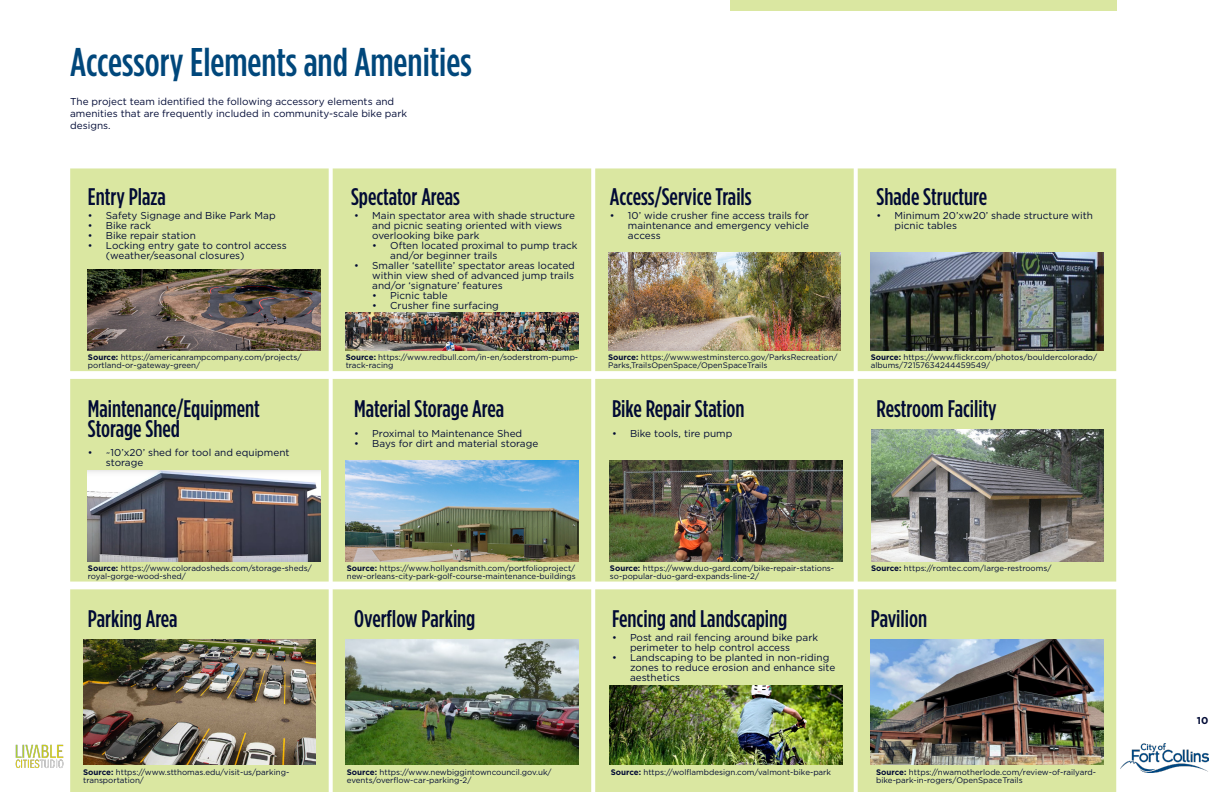
<style>
.page{position:relative;width:1224px;height:792px;background:#fff}
.page>*{position:absolute;margin:0;border:0;box-sizing:border-box;transform-origin:0 0}
.t1{font:500 40px "Gotham Condensed";color:#00477b}
.SubHeadings_Intro{font:500 24px/20px "Gotham Condensed";color:#010a35}
.Regular_Paragraph{font:10px/10px "Gotham";color:#010a35}
.Regular_Paragraph-2{font:700 10px "Gotham";color:#010a35}
.Source{font:8px/8px "Gotham";color:#010a35}
.s1{font-weight:700}
</style>
<div class="page">
<div style="left:859px;top:590px;width:256px;height:201px;background:#dae7a1"></div>
<div style="left:858px;top:589px;width:258px;height:203px;border:2px solid #dae7a1"></div>
<div style="left:595px;top:168px;width:259px;height:203px;background:#dae7a1;border:2px solid #dae7a1"></div>
<div style="left:595px;top:379px;width:259px;height:203px;background:#dae7a1;border:2px solid #dae7a1"></div>
<div style="left:596px;top:590px;width:257px;height:201px;background:#dae7a1"></div>
<div style="left:595px;top:589px;width:259px;height:203px;border:2px solid #dae7a1"></div>
<div style="left:858px;top:168px;width:258px;height:203px;background:#dae7a1"></div>
<div style="left:858px;top:379px;width:258px;height:203px;background:#dae7a1"></div>
<img style="left:1120px;top:744px;width:88px;height:29px">
<div style="left:730px;top:1px;width:386px;height:10px;background:#dae7a1"></div>
<img style="left:871px;top:639px;width:232px;height:126px">
<img style="left:610px;top:460px;width:233px;height:101px">
<img style="left:871px;top:429px;width:233px;height:132px">
<img style="left:610px;top:685px;width:233px;height:80px">
<img style="left:608px;top:253px;width:233px;height:98px">
<img style="left:871px;top:253px;width:232px;height:98px">
<div style="left:333px;top:168px;width:258px;height:203px;background:#dae7a1"></div>
<div style="left:333px;top:379px;width:258px;height:203px;background:#dae7a1"></div>
<div style="left:334px;top:590px;width:256px;height:201px;background:#dae7a1"></div>
<div style="left:333px;top:589px;width:258px;height:203px;border:2px solid #dae7a1"></div>
<div style="left:70px;top:168px;width:259px;height:203px;background:#dae7a1;border:2px solid #dae7a1"></div>
<div style="left:70px;top:379px;width:259px;height:203px;background:#dae7a1;border:2px solid #dae7a1"></div>
<div style="left:71px;top:590px;width:257px;height:201px;background:#dae7a1"></div>
<div style="left:70px;top:589px;width:259px;height:203px;border:2px solid #dae7a1"></div>
<img style="left:88px;top:269px;width:232px;height:82px">
<img style="left:88px;top:470px;width:232px;height:91px">
<img style="left:346px;top:460px;width:232px;height:101px">
<img style="left:346px;top:639px;width:232px;height:126px">
<img style="left:83px;top:639px;width:233px;height:126px">
<img style="left:346px;top:312px;width:232px;height:39px">
<img style="left:15px;top:744px;width:49px;height:24px">
<p class="t1" style="left:70px;top:39px;width:403px">Accessory Elements and Amenities</p>
<p class="Regular_Paragraph" style="left:70px;top:95px;width:338px;line-height:12px">The project team identified the following accessory elements and amenities that are frequently included in community-scale bike park designs.</p>
<p class="SubHeadings_Intro" style="left:88px;top:186px;width:79px">Entry Plaza</p>
<p class="SubHeadings_Intro" style="left:351px;top:186px;width:110px">Spectator Areas</p>
<p class="SubHeadings_Intro" style="left:610px;top:186px;width:143px">Access/Service Trails</p>
<p class="SubHeadings_Intro" style="left:877px;top:186px;width:112px">Shade Structure</p>
<p class="Regular_Paragraph" style="left:88px;top:210px;width:189px">• Safety Signage and Bike Park Map</p>
<p class="Regular_Paragraph" style="left:88px;top:220px;width:65px">• Bike rack</p>
<p class="Regular_Paragraph" style="left:88px;top:230px;width:110px">• Bike repair station</p>
<p class="Regular_Paragraph" style="left:106px;top:240px;width:182px;text-indent:-18px">• Locking entry gate to control access (weather/seasonal closures)</p>
<p class="Regular_Paragraph" style="left:372px;top:210px;width:204px;text-indent:-18px">• Main spectator area with shade structure and picnic seating oriented with views overlooking bike park</p>
<p class="Regular_Paragraph" style="left:390px;top:240px;width:189px;text-indent:-18px">• Often located proximal to pump track and/or beginner trails</p>
<p class="Regular_Paragraph" style="left:372px;top:260px;width:204px;text-align:justify;text-indent:-18px">• Smaller ‘satellite’ spectator areas located within view shed of advanced jump trails and/or ‘signature’ features</p>
<p class="Regular_Paragraph" style="left:372px;top:290px;width:77px">• Picnic table</p>
<p class="Regular_Paragraph" style="left:372px;top:300px;width:128px">• Crusher fine surfacing</p>
<p class="Regular_Paragraph" style="left:628px;top:210px;width:183px;text-align:justify;text-indent:-18px">• 10’ wide crusher fine access trails for maintenance and emergency vehicle access</p>
<p class="Regular_Paragraph" style="left:895px;top:210px;width:200px;text-indent:-18px">• Minimum 20’xw20’ shade structure with picnic tables</p>
<p class="Source" style="left:88px;top:353px;width:215px"><span class="s1">Source:</span> https://americanrampcompany.com/projects/ portland-or-gateway-green/</p>
<p class="Source" style="left:346px;top:353px;width:234px"><span class="s1">Source:</span> https://www.redbull.com/in-en/soderstrom-pump&shy;track-racing</p>
<p class="Source" style="left:608px;top:353px;width:231px"><span class="s1">Source:</span> https://www.westminsterco.gov/ParksRecreation/<br>Parks,TrailsOpenSpace/OpenSpaceTrails</p>
<p class="Source" style="left:871px;top:353px;width:228px"><span class="s1">Source:</span> https://www.flickr.com/photos/bouldercolorado/ albums/72157634244459549/</p>
<p class="SubHeadings_Intro" style="left:88px;top:399px;width:173px">Maintenance/Equipment<br>Storage Shed</p>
<p class="Regular_Paragraph" style="left:106px;top:447px;width:185px;text-indent:-18px">• ~10’x20’ shed for tool and equipment storage</p>
<p class="SubHeadings_Intro" style="left:354px;top:399px;width:151px">Material Storage Area</p>
<p class="Regular_Paragraph" style="left:354px;top:428px;width:170px">• Proximal to Maintenance Shed</p>
<p class="Regular_Paragraph" style="left:354px;top:438px;width:186px">• Bays for dirt and material storage</p>
<p class="SubHeadings_Intro" style="left:612px;top:399px;width:134px">Bike Repair Station</p>
<p class="SubHeadings_Intro" style="left:877px;top:399px;width:122px">Restroom Facility</p>
<p class="Regular_Paragraph" style="left:612px;top:428px;width:122px">• Bike tools, tire pump</p>
<p class="Source" style="left:88px;top:564px;width:226px"><span class="s1">Source:</span> https://www.coloradosheds.com/storage-sheds/ royal-gorge-wood-shed/</p>
<p class="Source" style="left:347px;top:564px;width:230px"><span class="s1">Source:</span> https://www.hollyandsmith.com/portfolioproject/ new-orleans-city-park-golf-course-maintenance-buildings</p>
<p class="Source" style="left:610px;top:564px;width:226px"><span class="s1">Source:</span> https://www.duo-gard.com/bike-repair-stations&shy;so-popular-duo-gard-expands-line-2/</p>
<p class="Source" style="left:871px;top:564px;width:182px"><span class="s1">Source:</span> https://romtec.com/large-restrooms/</p>
<p class="SubHeadings_Intro" style="left:88px;top:609px;width:91px">Parking Area</p>
<p class="SubHeadings_Intro" style="left:354px;top:609px;width:123px">Overflow Parking</p>
<p class="SubHeadings_Intro" style="left:612px;top:609px;width:177px">Fencing and Landscaping</p>
<p class="SubHeadings_Intro" style="left:871px;top:609px;width:58px">Pavilion</p>
<p class="Regular_Paragraph" style="left:630px;top:632px;width:190px;text-indent:-18px">• Post and rail fencing around bike park perimeter to help control access</p>
<p class="Regular_Paragraph" style="left:630px;top:652px;width:207px;text-indent:-18px">• Landscaping to be planted in non-riding zones to reduce erosion and enhance site aesthetics</p>
<p class="Regular_Paragraph-2" style="left:1197px;top:714px;width:13px">10</p>
<p class="Source" style="left:83px;top:768px;width:208px"><span class="s1">Source:</span> https://www.stthomas.edu/visit-us/parking&shy;transportation/</p>
<p class="Source" style="left:347px;top:768px;width:206px"><span class="s1">Source:</span> https://www.newbiggintowncouncil.gov.uk/ events/overflow-car-parking-2/</p>
<p class="Source" style="left:611px;top:768px;width:222px"><span class="s1">Source:</span> https://wolflambdesign.com/valmont-bike-park</p>
<p class="Source" style="left:876px;top:768px;width:221px"><span class="s1">Source:</span> https://nwamotherlode.com/review-of-railyard&shy;bike-park-in-rogers/OpenSpaceTrails</p>
</div>
